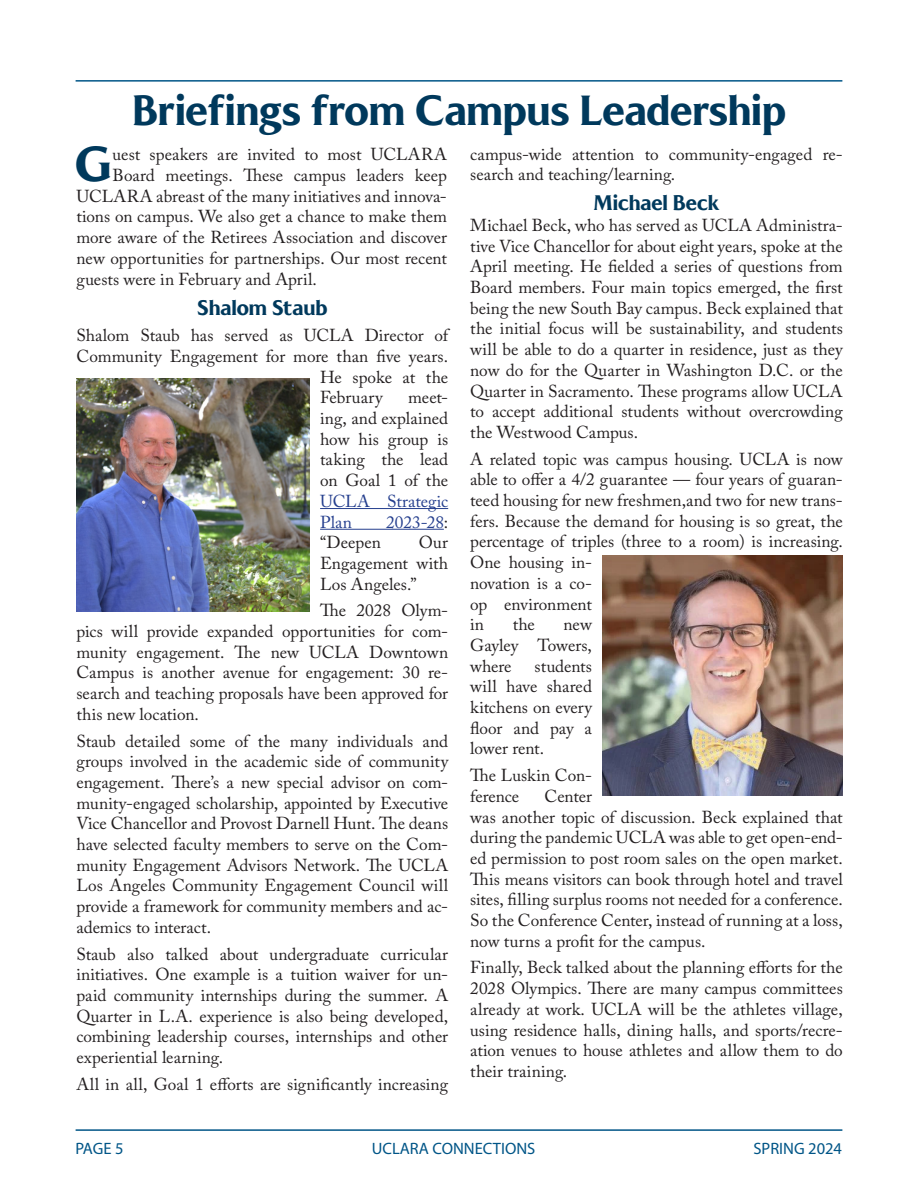
<style>
.page{position:relative;width:918px;height:1188px;background:#fff}
.page>*{position:absolute;margin:0;border:0;box-sizing:border-box;transform-origin:0 0}
.Body_copy_initial_cap{font:700 48.9px "Majesty";color:#00395c}
.Heading_28{font:700 42px "Majesty";letter-spacing:-.01em;color:#00395c}
.Body_copy_justified{font:700 21px "Majesty";letter-spacing:-.005em;color:#00395c}
.Heading_14{font:700 21px "Majesty";letter-spacing:-.005em;color:#00395c}
.Body_copy_justified-2{font:17.25px/20.7px "Adobe Caslon Pro";color:#231f20;text-align:justify}
.Body_copy_initial_cap-2{font:17.25px "Adobe Caslon Pro";color:#231f20}
.Body_copy_justified-3{font:17.25px "Adobe Caslon Pro";letter-spacing:.005em;color:#253f8e}
.t1{font:16.5px "Myriad Pro";color:#005587}
.s1{color:#253f8e}
.s2{color:#231f20}
</style>
<div class="page">
<hr style="left:76px;top:80px;width:766px;height:2px;background:#005587">
<hr style="left:76px;top:1129px;width:766px;height:2px;background:#005587">
<hr style="left:320px;top:508px;width:128px;height:1px;background:#253f8e">
<hr style="left:320px;top:529px;width:124px;height:1px;background:#253f8e">
<img style="left:603px;top:556px;width:240px;height:240px">
<img style="left:76px;top:378px;width:233px;height:233px">
<p class="Heading_28" style="left:132px;top:85px;width:655px">Briefings from Campus Leadership</p>
<p class="Body_copy_initial_cap" style="left:75px;top:134px;width:39px">G</p>
<p class="Body_copy_initial_cap-2" style="left:113px;top:144px;width:336px">uest speakers are invited to most UCLARA</p>
<p class="Body_copy_initial_cap-2" style="left:113px;top:165px;width:336px">Board meetings. These campus leaders keep</p>
<p class="Body_copy_initial_cap-2" style="left:76px;top:186px;width:372px">UCLARA abreast of the many initiatives and innova-</p>
<p class="Body_copy_initial_cap-2" style="left:76px;top:206px;width:372px">tions on campus. We also get a chance to make them</p>
<p class="Body_copy_initial_cap-2" style="left:76px;top:227px;width:372px">more aware of the Retirees Association and discover</p>
<p class="Body_copy_initial_cap-2" style="left:76px;top:248px;width:372px">new opportunities for partnerships. Our most recent</p>
<p class="Body_copy_initial_cap-2" style="left:76px;top:268px;width:242px">guests were in February and April.</p>
<p class="Body_copy_justified" style="left:197px;top:294px;width:132px">Shalom Staub</p>
<p class="Body_copy_justified-2" style="left:76px;top:325px;width:373px">Shalom Staub has served as UCLA Director of</p>
<p class="Body_copy_justified-2" style="left:76px;top:346px;width:373px">Community Engagement for more than five years.</p>
<p class="Body_copy_justified-2" style="left:320px;top:366px;width:130px">He spoke at the</p>
<p class="Body_copy_justified-2" style="left:320px;top:387px;width:64px">February</p>
<p class="Body_copy_justified-2" style="left:320px;top:387px;width:130px;text-indent:88px">meet&shy;ing, and explained how his group is taking the lead on Goal 1 of the <span class="s1">UCLA Strategic Plan</span></p>
<p class="Body_copy_justified-3" style="left:386px;top:511px;width:64px">2023-28<span class="s2">:</span></p>
<p class="Body_copy_justified-2" style="left:320px;top:532px;width:130px;text-indent:99px">Our Engagement with Los Angeles.”</p>
<p class="Body_copy_justified-2" style="left:76px;top:600px;width:373px;text-indent:244px">The 2028 Olym&shy;pics will provide expanded opportunities for com&shy;munity engagement. The new UCLA Downtown Campus is another avenue for engagement: 30 re&shy;search and teaching proposals have been approved for this new location.</p>
<p class="Body_copy_justified-2" style="left:76px;top:730px;width:373px">Staub detailed some of the many individuals and groups involved in the academic side of community engagement. There’s a new special advisor on com&shy;munity-engaged scholarship, appointed by Executive Vice Chancellor and Provost Darnell Hunt. The deans have selected faculty members to serve on the Com&shy;munity Engagement Advisors Network. The UCLA Los Angeles Community Engagement Council will provide a framework for community members and ac&shy;ademics to interact.</p>
<p class="Body_copy_justified-2" style="left:76px;top:943px;width:373px">Staub also talked about undergraduate curricular initiatives. One example is a tuition waiver for un&shy;paid community internships during the summer. A Quarter in L.A. experience is also being developed, combining leadership courses, internships and other experiential learning.</p>
<p class="Body_copy_justified-2" style="left:76px;top:1073px;width:373px">All in all, Goal 1 efforts are significantly increasing</p>
<p class="Body_copy_justified-2" style="left:320px;top:532px;width:62px">“Deepen</p>
<p class="Body_copy_justified-2" style="left:470px;top:143px;width:374px">campus-wide attention to community-engaged re&shy;search and teaching/learning.</p>
<p class="Heading_14" style="left:593px;top:190px;width:128px">Michael Beck</p>
<p class="Body_copy_justified-2" style="left:470px;top:215px;width:374px">Michael Beck, who has served as UCLA Administra&shy;tive Vice Chancellor for about eight years, spoke at the April meeting. He fielded a series of questions from Board members. Four main topics emerged, the first being the new South Bay campus. Beck explained that the initial focus will be sustainability, and students will be able to do a quarter in residence, just as they now do for the Quarter in Washington D.C. or the Quarter in Sacramento. These programs allow UCLA to accept additional students without overcrowding the Westwood Campus.</p>
<p class="Body_copy_justified-2" style="left:470px;top:448px;width:374px;text-align:left">A related topic was campus housing. UCLA is now able to offer a 4/2 guarantee — four years of guaran&shy;teed housing for new freshmen,and two for new trans&shy;fers. Because the demand for housing is so great, the percentage of triples (three to a room) is increasing.<br>One housing in-<br>novation is a co-<br>op environment<br>in</p>
<p class="Body_copy_justified-2" style="left:513px;top:614px;width:24px">the</p>
<p class="Body_copy_justified-2" style="left:470px;top:614px;width:123px;text-indent:93px">new Gayley Towers, where</p>
<p class="Body_copy_justified-2" style="left:470px;top:655px;width:123px;text-indent:64px">students will have shared kitchens on every floor and pay a lower rent.</p>
<p class="Body_copy_justified-2" style="left:470px;top:765px;width:123px">The Luskin Con&shy;ference</p>
<p class="Body_copy_justified-2" style="left:470px;top:786px;width:374px;text-align:left;text-indent:74px">Center<br>was another topic of discussion. Beck explained that during the pandemic UCLA was able to get open-end&shy;ed permission to post room sales on the open market.<br>This means visitors can book through hotel and travel sites, filling surplus rooms not needed for a conference.<br>So the Conference Center, instead of running at a loss, now turns a profit for the campus.</p>
<p class="Body_copy_justified-2" style="left:470px;top:957px;width:374px">Finally, Beck talked about the planning efforts for the 2028 Olympics. There are many campus committees already at work. UCLA will be the athletes village, using residence halls, dining halls, and sports/recre&shy;ation venues to house athletes and allow them to do their training.</p>
<p class="t1" style="left:76px;top:1139px;width:49px">PAGE 5</p>
<p class="t1" style="left:372px;top:1139px;width:165px">UCLARA CONNECTIONS</p>
<p class="t1" style="left:753px;top:1139px;width:90px">SPRING 2024</p>
</div>
